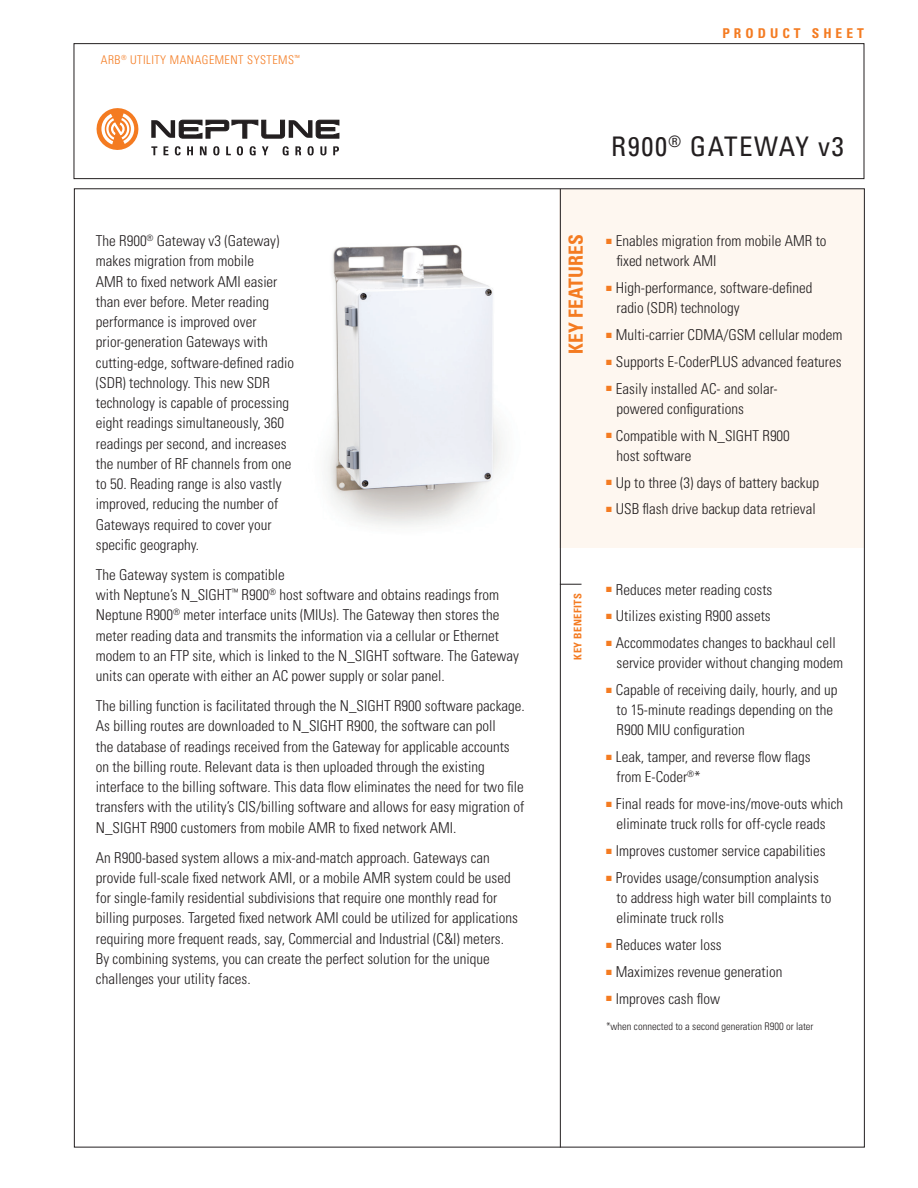
<style>
.page{position:relative;width:918px;height:1188px;background:#fff}
.page>*{position:absolute;margin:0;border:0;box-sizing:border-box;transform-origin:0 0}
.t1{font:condensed 27px "Univers";letter-spacing:.06em;color:#231f20}
.t2{font:700 condensed 19.5px "Univers";letter-spacing:.01em;color:#f47b21}
.t3{font:300 condensed 15px/20.2px "Univers";color:#231f20}
.t4{font:700 condensed 13.5px "Univers";letter-spacing:.3em;color:#f47b21}
.t5{font:300 condensed 12px "Univers";letter-spacing:.04em;color:#f47b21}
.t6{font:300 condensed 10.5px "Univers";color:#231f20}
.t7{font:700 condensed 10.5px "Univers";letter-spacing:.04em;color:#f47b21}
.s1{color:#f47b21}
</style>
<div class="page">
<div style="left:74px;top:43px;width:790px;height:136px;border:1px solid #231f20"></div>
<svg style="left:151px;top:146px;width:6px;height:9px"></svg>
<svg style="left:164px;top:146px;width:4px;height:9px"></svg>
<svg style="left:175px;top:146px;width:6px;height:9px"></svg>
<svg style="left:187px;top:146px;width:6px;height:9px"></svg>
<svg style="left:200px;top:146px;width:7px;height:9px"></svg>
<svg style="left:213px;top:146px;width:6px;height:9px"></svg>
<svg style="left:226px;top:146px;width:5px;height:9px"></svg>
<svg style="left:237px;top:146px;width:6px;height:9px"></svg>
<svg style="left:250px;top:146px;width:6px;height:9px"></svg>
<svg style="left:262px;top:146px;width:7px;height:9px"></svg>
<svg style="left:283px;top:146px;width:6px;height:9px"></svg>
<svg style="left:295px;top:146px;width:6px;height:9px"></svg>
<svg style="left:308px;top:146px;width:6px;height:9px"></svg>
<svg style="left:320px;top:146px;width:6px;height:9px"></svg>
<svg style="left:333px;top:146px;width:6px;height:9px"></svg>
<svg style="left:96px;top:108px;width:43px;height:42px"></svg>
<svg style="left:151px;top:120px;width:188px;height:18px"></svg>
<img style="left:327px;top:190px;width:233px;height:388px">
<div style="left:560px;top:189px;width:304px;height:359px;background:#fef7f0"></div>
<svg style="left:561px;top:584px;width:21px;height:1px"></svg>
<hr style="left:560px;top:189px;width:1px;height:959px;background:#231f20">
<p class="t5" style="left:101px;top:52px;width:200px">ARB<sup>®</sup> UTILITY MANAGEMENT SYSTEMS<sup>™</sup></p>
<p class="t3" style="left:96px;top:231px;width:200px">The R900<sup>®</sup> Gateway v3 (Gateway) makes migration from mobile<br>AMR to fixed network AMI easier than ever before. Meter reading performance is improved over prior-generation Gateways with cutting-edge, software-defined radio (SDR) technology. This new SDR technology is capable of processing eight readings simultaneously, 360 readings per second, and increases the number of RF channels from one to 50. Reading range is also vastly improved, reducing the number of<br>Gateways required to cover your specific geography.</p>
<p class="t3" style="left:96px;top:565px;width:425px">The Gateway system is compatible<br>with Neptune’s N_SIGHT<sup>™</sup> R900<sup>®</sup> host software and obtains readings from Neptune R900<sup>®</sup> meter interface units (MIUs). The Gateway then stores the meter reading data and transmits the information via a cellular or Ethernet modem to an FTP site, which is linked to the N_SIGHT software. The Gateway units can operate with either an AC power supply or solar panel.</p>
<p class="t3" style="left:96px;top:696px;width:430px">The billing function is facilitated through the N_SIGHT R900 software package.<br>As billing routes are downloaded to N_SIGHT R900, the software can poll<br>the database of readings received from the Gateway for applicable accounts on the billing route. Relevant data is then uploaded through the existing interface to the billing software. This data flow eliminates the need for two file transfers with the utility’s CIS/billing software and allows for easy migration of N_SIGHT R900 customers from mobile AMR to fixed network AMI.</p>
<p class="t3" style="left:96px;top:847px;width:423px">An R900-based system allows a mix-and-match approach. Gateways can provide full-scale fixed network AMI, or a mobile AMR system could be used for single-family residential subdivisions that require one monthly read for billing purposes. Targeted fixed network AMI could be utilized for applications requiring more frequent reads, say, Commercial and Industrial (C&amp;I) meters.<br>By combining systems, you can create the perfect solution for the unique challenges your utility faces.</p>
<p class="t4" style="left:722px;top:25px;width:143px">PRODUCT SHEET</p>
<h1 class="t1" style="left:611px;top:129px;width:234px">R900<sup>®</sup> GATEWAY V3</h1>
<h2 class="t2" style="left:564px;top:354px;width:121px;rotate:-90deg">Key features</h2>
<p class="t3" style="left:617px;top:231px;width:212px;text-indent:-11px"><span class="s1">■</span> Enables migration from mobile AMR to fixed network AMI</p>
<p class="t3" style="left:617px;top:278px;width:197px;text-indent:-11px"><span class="s1">■</span> High-performance, software-defined radio (SDR) technology</p>
<p class="t3" style="left:606px;top:325px;width:238px"><span class="s1">■</span> Multi-carrier CDMA/GSM cellular modem</p>
<p class="t3" style="left:606px;top:352px;width:237px"><span class="s1">■</span> Supports E-CoderPLUS advanced features</p>
<p class="t3" style="left:617px;top:378px;width:163px;text-indent:-11px"><span class="s1">■</span> Easily installed AC- and solar&shy;powered configurations</p>
<p class="t3" style="left:617px;top:425px;width:175px;text-indent:-11px"><span class="s1">■</span> Compatible with N_SIGHT R900 host software</p>
<p class="t3" style="left:606px;top:472px;width:215px"><span class="s1">■</span> Up to three (3) days of battery backup</p>
<p class="t3" style="left:606px;top:499px;width:211px"><span class="s1">■</span> USB flash drive backup data retrieval</p>
<p class="t7" style="left:571px;top:660px;width:68px;rotate:-90deg">Key Benefits</p>
<p class="t3" style="left:606px;top:579px;width:168px"><span class="s1">■</span> Reduces meter reading costs</p>
<p class="t3" style="left:606px;top:606px;width:166px"><span class="s1">■</span> Utilizes existing R900 assets</p>
<p class="t3" style="left:617px;top:633px;width:228px;text-indent:-11px"><span class="s1">■</span> Accommodates changes to backhaul cell service provider without changing modem</p>
<p class="t3" style="left:617px;top:680px;width:223px;text-indent:-11px"><span class="s1">■</span> Capable of receiving daily, hourly, and up to 15-minute readings depending on the<br>R900 MIU configuration</p>
<p class="t3" style="left:617px;top:747px;width:196px;text-indent:-11px"><span class="s1">■</span> Leak, tamper, and reverse flow flags from E-Coder<sup>®</sup>*</p>
<p class="t3" style="left:606px;top:794px;width:239px;text-align:center"><span class="s1">■</span> Final reads for move-ins/move-outs which eliminate truck rolls for off-cycle reads</p>
<p class="t3" style="left:606px;top:841px;width:221px"><span class="s1">■</span> Improves customer service capabilities</p>
<p class="t3" style="left:617px;top:868px;width:216px;text-indent:-11px"><span class="s1">■</span> Provides usage/consumption analysis to address high water bill complaints to eliminate truck rolls</p>
<p class="t3" style="left:606px;top:935px;width:117px"><span class="s1">■</span> Reduces water loss</p>
<p class="t3" style="left:606px;top:961px;width:178px"><span class="s1">■</span> Maximizes revenue generation</p>
<p class="t3" style="left:606px;top:988px;width:116px"><span class="s1">■</span> Improves cash flow</p>
<p class="t6" style="left:606px;top:1020px;width:209px">*when connected to a second generation R900 or later</p>
</div>
